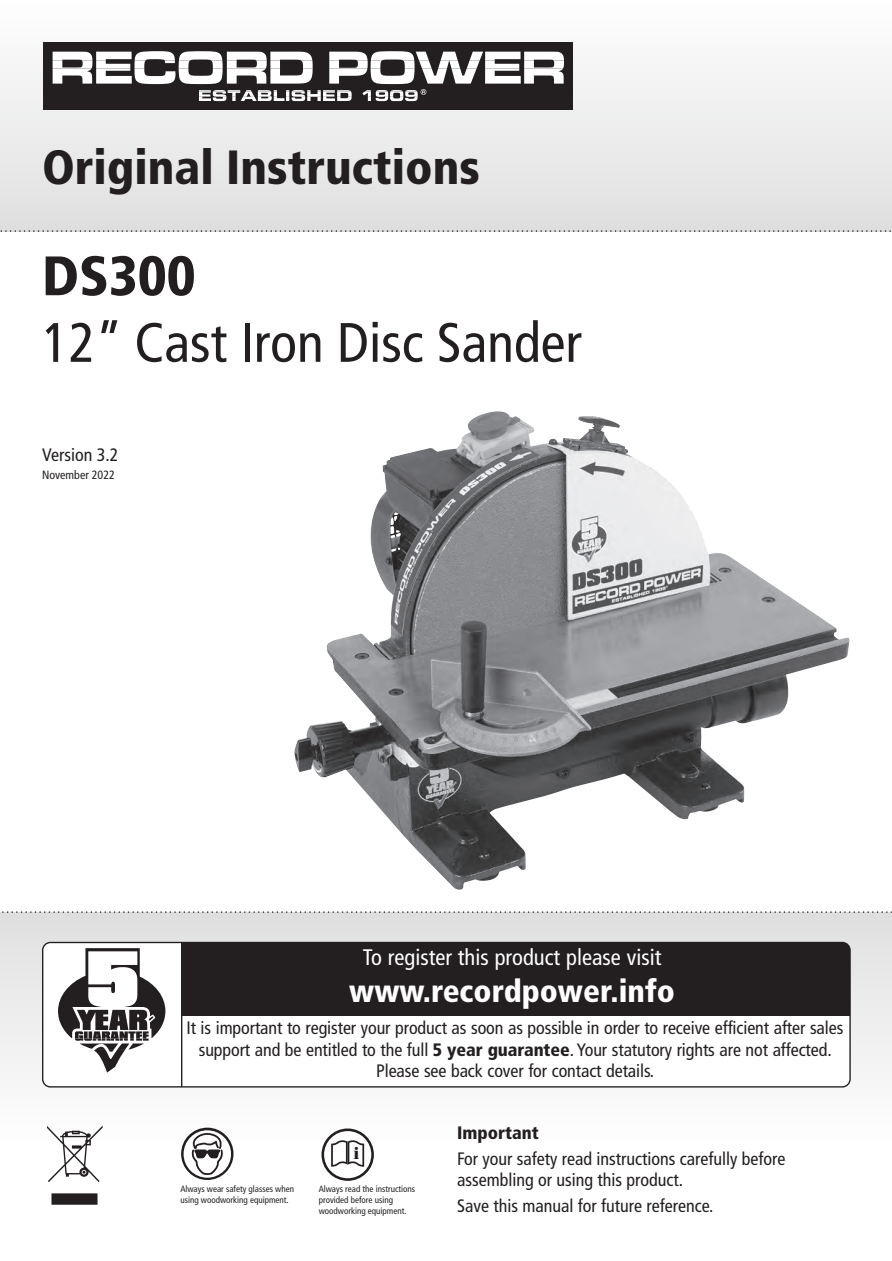
<style>
.page{position:relative;width:892px;height:1261px;background:#fff}
.page>*{position:absolute;margin:0;border:0;box-sizing:border-box;transform-origin:0 0}
.t1{font:condensed 55.5px "Frutiger LT Pro";color:#231f20}
.t2{font:900 condensed 55.5px "Frutiger LT Pro";color:#231f20}
.t3{font:900 condensed 48px "Frutiger LT Pro";color:#231f20}
.t4{font:900 condensed 31.5px "Frutiger LT Pro";color:#fff}
.t5{font:condensed 22.5px "Frutiger LT Pro";color:#fff}
.t6{font:condensed 18px/21.6px "Frutiger LT Pro";letter-spacing:-.005em;color:#231f20}
.t7{font:900 condensed 18px "Frutiger LT Pro";color:#231f20}
.t8{font:800 16.8px "Times";color:#231f20}
.t9{font:condensed 12px "Frutiger LT Pro";color:#231f20}
.t10{font:condensed 9px/10.8px "Frutiger LT Pro";color:#231f20}
.s1{font-weight:900}
</style>
<div class="page">
<img style="left:294px;top:426px;width:449px;height:464px">
<div style="left:0;top:912px;width:891px;height:232px;background:linear-gradient(to bottom,#dcdcdc,#fcfcfd)"></div>
<svg style="left:0;top:911px;width:892px;height:2px"></svg>
<div style="left:0;top:0;width:891px;height:231px;background:linear-gradient(to bottom,#fefeff,#dfdfe0)"></div>
<div style="left:43px;top:42px;width:530px;height:68px;background:#231f20"></div>
<svg style="left:53px;top:51px;width:510px;height:50px"></svg>
<svg style="left:181px;top:1128px;width:52px;height:52px"></svg>
<div style="left:183px;top:1130px;width:48px;height:48px;background:#fff;border-radius:50%"></div>
<svg style="left:180px;top:1133px;width:43px;height:47px"></svg>
<svg style="left:47px;top:1125px;width:56px;height:80px"></svg>
<svg style="left:0;top:230px;width:892px;height:2px;background:#bbbabb"></svg>
<svg style="left:321px;top:1128px;width:52px;height:53px"></svg>
<div style="left:43px;top:942px;width:806px;height:145px;background:#fff;border-radius:8px"></div>
<div style="left:181px;top:942px;width:668px;height:73px;background:#231f20"></div>
<hr style="left:181px;top:942px;width:1px;height:145px;background:#231f20">
<div style="left:42px;top:942px;width:808px;height:145px;border:1px solid #231f20;border-radius:8px"></div>
<svg style="left:58px;top:948px;width:107px;height:125px"></svg>
<h2 class="t3" style="left:42px;top:139px;width:439px">Original Instructions</h2>
<h1 class="t2" style="left:42px;top:243px;width:155px">DS300</h1>
<h1 class="t1" style="left:42px;top:310px;width:541px">12” Cast Iron Disc Sander</h1>
<p class="t6" style="left:42px;top:444px;width:78px">Version 3.2</p>
<p class="t9" style="left:42px;top:468px;width:74px">November 2022</p>
<p class="t5" style="left:362px;top:944px;width:300px">To register this product please visit</p>
<h3 class="t4" style="left:349px;top:973px;width:327px">www.recordpower.info</h3>
<p class="t6" style="left:186px;top:1017px;width:658px;text-align:center">It is important to register your product as soon as possible in order to receive efficient after sales support and be entitled to the full <span class="s1">5 year guarantee</span>. Your statutory rights are not affected.<br>Please see back cover for contact details.</p>
<p class="t8" style="left:354px;top:1142px;width:7px">i</p>
<p class="t10" style="left:180px;top:1183px;width:115px">Always wear safety glasses when using woodworking equipment.</p>
<p class="t10" style="left:318px;top:1183px;width:98px">Always read the instructions provided before using woodworking equipment.</p>
<p class="t7" style="left:457px;top:1122px;width:83px">Important</p>
<p class="t6" style="left:457px;top:1148px;width:330px">For your safety read instructions carefully before assembling or using this product.</p>
<p class="t6" style="left:457px;top:1195px;width:258px">Save this manual for future reference.</p>
</div>
